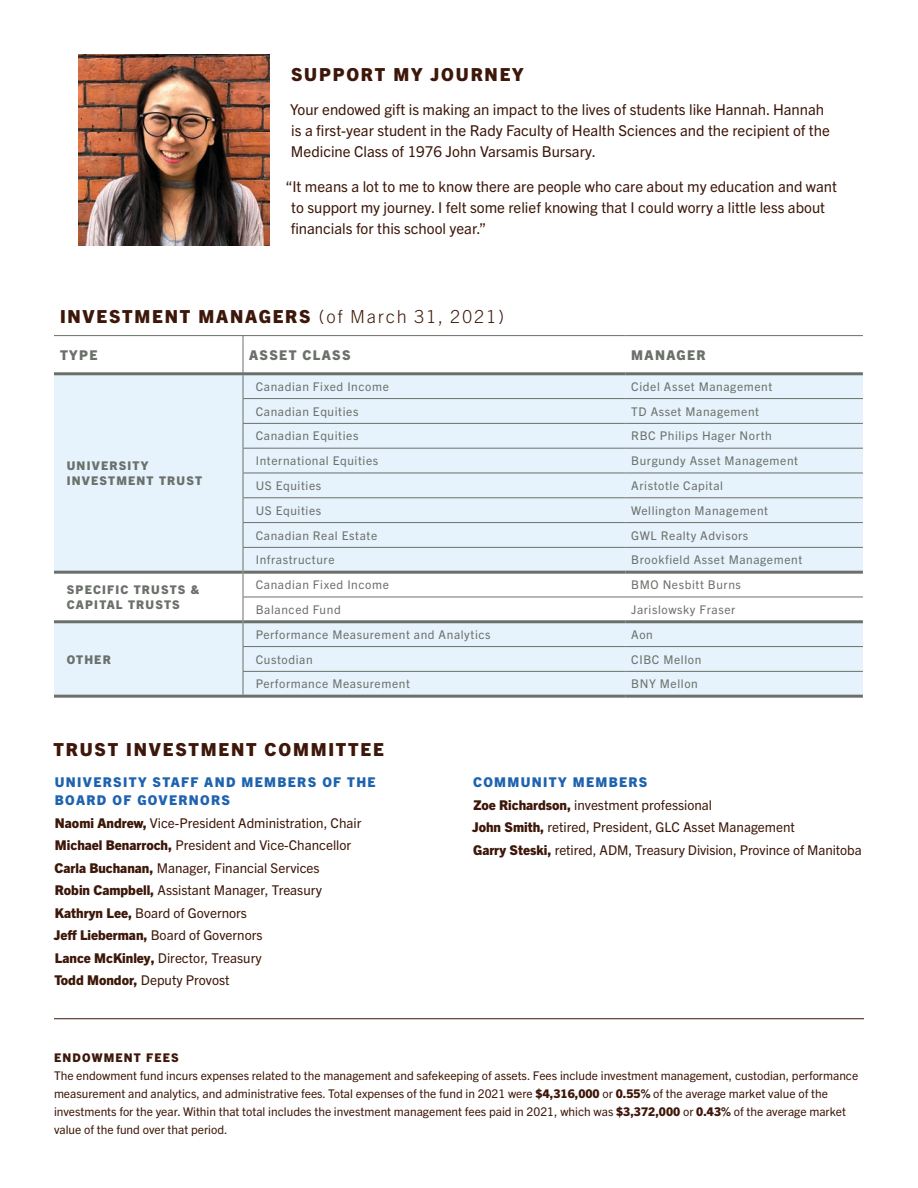
<style>
.page{position:relative;width:918px;height:1188px;background:#fff}
.page>*{position:absolute;margin:0;border:0;box-sizing:border-box;transform-origin:0 0}
.t1{font:800 18px "Trade Gothic Next LT Pro";letter-spacing:.1em;color:#3d1709}
.t2{font:15px/21px "Trade Gothic Next LT Pro";color:#3d1709}
.t3{font:13.5px/22.5px "Trade Gothic Next LT Pro";color:#3d1709}
.t4{font:800 13.5px/18px "Trade Gothic Next LT Pro";letter-spacing:.1em;color:#1e63af}
.t5{font:800 13.5px "Trade Gothic Next LT Pro";letter-spacing:.1em;color:#6b706a}
.t6{font:12px "Trade Gothic Next LT Pro";letter-spacing:.05em;color:#6b706a}
.t7{font:12px/18px "Trade Gothic Next LT Pro";color:#3d1709}
.t8{font:800 12px/14.4px "Trade Gothic Next LT Pro";letter-spacing:.1em;color:#6b706a}
.t9{font:800 12px "Trade Gothic Next LT Pro";letter-spacing:.1em;color:#3d1709}
.s1{font-weight:300}
.s2{font-weight:800}
.s3{font-weight:800;color:#1e63af}
</style>
<div class="page">
<hr style="left:54px;top:1018px;width:810px;height:1px;background:#3d1709">
<img style="left:79px;top:55px;width:191px;height:190px">
<svg style="left:54px;top:375px;width:809px;height:320px;background:#e8f3fa"></svg>
<hr style="left:243px;top:398px;width:382px;height:1px;background:#6b706a">
<hr style="left:625px;top:398px;width:238px;height:1px;background:#6b706a">
<hr style="left:243px;top:423px;width:382px;height:1px;background:#6b706a">
<hr style="left:625px;top:423px;width:238px;height:1px;background:#6b706a">
<hr style="left:243px;top:448px;width:382px;height:1px;background:#6b706a">
<hr style="left:625px;top:448px;width:238px;height:1px;background:#6b706a">
<hr style="left:243px;top:473px;width:382px;height:1px;background:#6b706a">
<hr style="left:625px;top:473px;width:238px;height:1px;background:#6b706a">
<hr style="left:243px;top:497px;width:382px;height:1px;background:#6b706a">
<hr style="left:625px;top:497px;width:238px;height:1px;background:#6b706a">
<hr style="left:243px;top:522px;width:382px;height:1px;background:#6b706a">
<hr style="left:625px;top:522px;width:238px;height:1px;background:#6b706a">
<hr style="left:243px;top:547px;width:382px;height:1px;background:#6b706a">
<hr style="left:625px;top:547px;width:238px;height:1px;background:#6b706a">
<hr style="left:243px;top:597px;width:382px;height:1px;background:#6b706a">
<hr style="left:625px;top:597px;width:238px;height:1px;background:#6b706a">
<hr style="left:243px;top:646px;width:382px;height:1px;background:#6b706a">
<hr style="left:625px;top:646px;width:238px;height:1px;background:#6b706a">
<hr style="left:243px;top:671px;width:382px;height:1px;background:#6b706a">
<hr style="left:625px;top:671px;width:238px;height:1px;background:#6b706a">
<hr style="left:54px;top:695px;width:189px;height:3px;background:#6b706a">
<hr style="left:243px;top:695px;width:382px;height:3px;background:#6b706a">
<hr style="left:625px;top:695px;width:238px;height:3px;background:#6b706a">
<hr style="left:54px;top:571px;width:189px;height:3px;background:#6b706a">
<hr style="left:54px;top:620px;width:189px;height:3px;background:#6b706a">
<hr style="left:243px;top:571px;width:382px;height:3px;background:#6b706a">
<hr style="left:625px;top:571px;width:238px;height:3px;background:#6b706a">
<hr style="left:243px;top:620px;width:382px;height:3px;background:#6b706a">
<hr style="left:625px;top:620px;width:238px;height:3px;background:#6b706a">
<hr style="left:243px;top:336px;width:1px;height:36px;background:#6b706a">
<svg style="left:243px;top:375px;width:1px;height:320px"></svg>
<hr style="left:54px;top:372px;width:189px;height:3px;background:#6b706a">
<hr style="left:243px;top:372px;width:382px;height:3px;background:#6b706a">
<hr style="left:625px;top:372px;width:238px;height:3px;background:#6b706a">
<hr style="left:54px;top:335px;width:189px;height:1px;background:#6b706a">
<hr style="left:243px;top:335px;width:382px;height:1px;background:#6b706a">
<hr style="left:625px;top:335px;width:238px;height:1px;background:#6b706a">
<h1 class="t1" style="left:291px;top:62px;width:234px">SUPPORT MY JOURNEY</h1>
<p class="t2" style="left:290px;top:98px;width:541px">Your endowed gift is making an impact to the lives of students like Hannah. Hannah is a first-year student in the Rady Faculty of Health Sciences and the recipient of the<br>Medicine Class of 1976 John Varsamis Bursary.</p>
<p class="t2" style="left:291px;top:175px;width:548px;text-indent:-5px">“It means a lot to me to know there are people who care about my education and want to support my journey. I felt some relief knowing that I could worry a little less about financials for this school year.”</p>
<h1 class="t1" style="left:60px;top:304px;width:446px">INVESTMENT MANAGERS <span class="s1">(of March 31, 2021)</span></h1>
<p class="t5" style="left:60px;top:346px;width:39px">TYPE</p>
<p class="t5" style="left:249px;top:346px;width:103px">ASSET CLASS</p>
<p class="t5" style="left:631px;top:346px;width:76px">MANAGER</p>
<p class="t8" style="left:67px;top:458px;width:137px">UNIVERSITY<br>INVESTMENT TRUST</p>
<p class="t8" style="left:67px;top:582px;width:134px">SPECIFIC TRUSTS &amp;<br>CAPITAL TRUSTS</p>
<p class="t8" style="left:67px;top:651px;width:46px">OTHER</p>
<p class="t6" style="left:256px;top:378px;width:135px">Canadian Fixed Income</p>
<p class="t6" style="left:631px;top:378px;width:143px">Cidel Asset Management</p>
<p class="t6" style="left:256px;top:403px;width:104px">Canadian Equities</p>
<p class="t6" style="left:631px;top:403px;width:129px">TD Asset Management</p>
<p class="t6" style="left:256px;top:428px;width:104px">Canadian Equities</p>
<p class="t6" style="left:631px;top:428px;width:142px">RBC Philips Hager North</p>
<p class="t6" style="left:256px;top:453px;width:124px">International Equities</p>
<p class="t6" style="left:631px;top:453px;width:168px">Burgundy Asset Management</p>
<p class="t6" style="left:256px;top:477px;width:67px">US Equities</p>
<p class="t6" style="left:631px;top:477px;width:93px">Aristotle Capital</p>
<p class="t6" style="left:256px;top:502px;width:67px">US Equities</p>
<p class="t6" style="left:631px;top:502px;width:138px">Wellington Management</p>
<p class="t6" style="left:256px;top:527px;width:123px">Canadian Real Estate</p>
<p class="t6" style="left:631px;top:527px;width:119px">GWL Realty Advisors</p>
<p class="t6" style="left:256px;top:552px;width:80px">Infrastructure</p>
<p class="t6" style="left:631px;top:552px;width:172px">Brookfield Asset Management</p>
<p class="t6" style="left:256px;top:577px;width:135px">Canadian Fixed Income</p>
<p class="t6" style="left:631px;top:577px;width:111px">BMO Nesbitt Burns</p>
<p class="t6" style="left:256px;top:601px;width:87px">Balanced Fund</p>
<p class="t6" style="left:631px;top:601px;width:106px">Jarislowsky Fraser</p>
<p class="t6" style="left:256px;top:626px;width:236px">Performance Measurement and Analytics</p>
<p class="t6" style="left:631px;top:626px;width:23px">Aon</p>
<p class="t6" style="left:256px;top:651px;width:58px">Custodian</p>
<p class="t6" style="left:631px;top:651px;width:72px">CIBC Mellon</p>
<p class="t6" style="left:256px;top:676px;width:156px">Performance Measurement</p>
<p class="t6" style="left:631px;top:676px;width:68px">BNY Mellon</p>
<h1 class="t1" style="left:54px;top:737px;width:332px">TRUST INVESTMENT COMMITTEE</h1>
<p class="t4" style="left:55px;top:773px;width:322px">UNIVERSITY STAFF AND MEMBERS OF THE<br>BOARD OF GOVERNORS</p>
<p class="t3" style="left:54px;top:811px;width:309px"><span class="s2">Naomi Andrew,</span> Vice-President Administration, Chair <span class="s2">Michael Benarroch,</span> President and Vice-Chancellor <span class="s2">Carla Buchanan,</span> Manager, Financial Services<br><span class="s2">Robin Campbell,</span> Assistant Manager, Treasury <span class="s2">Kathryn Lee,</span> Board of Governors<br><span class="s2">Jeff Lieberman,</span> Board of Governors<br><span class="s2">Lance McKinley,</span> Director, Treasury<br><span class="s2">Todd Mondor,</span> Deputy Provost</p>
<p class="t3" style="left:472px;top:770px;width:391px"><span class="s3">COMMUNITY MEMBERS<br></span><span class="s2">Zoe Richardson,</span> investment professional<br><span class="s2">John Smith,</span> retired, President, GLC Asset Management<br><span class="s2">Garry Steski,</span> retired, ADM, Treasury Division, Province of Manitoba</p>
<p class="t9" style="left:54px;top:1049px;width:126px">ENDOWMENT FEES</p>
<p class="t7" style="left:54px;top:1066px;width:806px">The endowment fund incurs expenses related to the management and safekeeping of assets. Fees include investment management, custodian, performance measurement and analytics, and administrative fees. Total expenses of the fund in 2021 were <span class="s2">$4,316,000</span> or <span class="s2">0.55%</span> of the average market value of the investments for the year. Within that total includes the investment management fees paid in 2021, which was <span class="s2">$3,372,000</span> or <span class="s2">0.43%</span> of the average market value of the fund over that period.</p>
</div>
